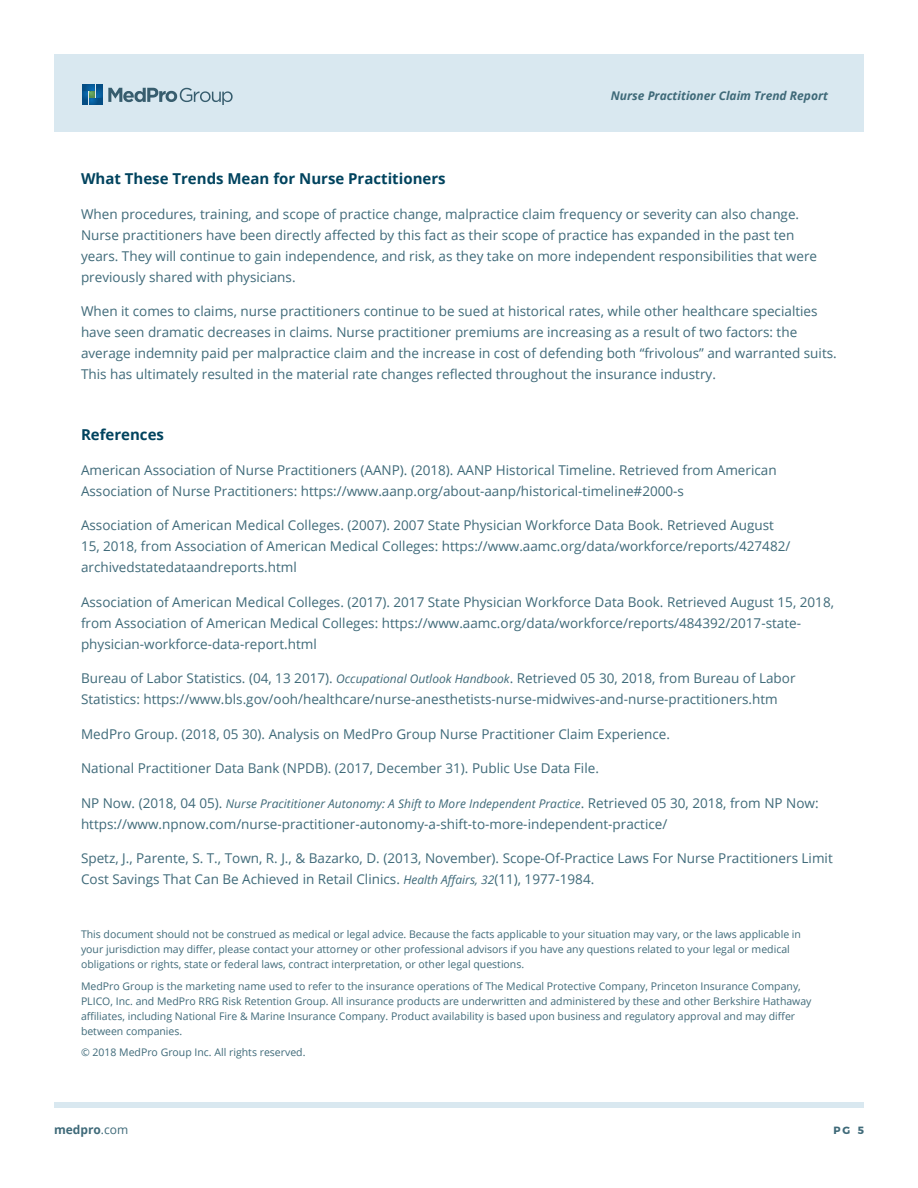
<style>
.page{position:relative;width:918px;height:1188px;background:#fff}
.page>*{position:absolute;margin:0;border:0;box-sizing:border-box;transform-origin:0 0}
.t1{font:700 15px "Open Sans";color:#00435e}
.t2{font:13.5px/21px "Open Sans";color:#3f6a79}
.t3{font:italic 12px "Open Sans";color:#3f6a79}
.t4{font:italic 700 12px "Open Sans";color:#3f6a79}
.t5{font:700 12px "Open Sans";color:#3f6a79}
.t6{font:10.5px/15px "Open Sans";color:#3f6a79}
.t7{font:700 10.5px "Montserrat";color:#3f6a79}
.s1{font-style:italic;font-size:12px}
.s2{font-style:normal;font-size:13.5px}
.s3{font-weight:400}
</style>
<div class="page">
<div style="left:54px;top:1102px;width:810px;height:5px;background:#d9e8f0"></div>
<div style="left:54px;top:54px;width:810px;height:78px;background:#d9e8f0"></div>
<svg style="left:108px;top:88px;width:125px;height:17px"></svg>
<svg style="left:82px;top:84px;width:20px;height:20px"></svg>
<p class="t4" style="left:611px;top:87px;width:219px">Nurse Practitioner Claim Trend Report</p>
<p class="t1" style="left:81px;top:168px;width:366px">What These Trends Mean for Nurse Practitioners</p>
<p class="t2" style="left:81px;top:203px;width:738px">When procedures, training, and scope of practice change, malpractice claim frequency or severity can also change.<br>Nurse practitioners have been directly affected by this fact as their scope of practice has expanded in the past ten years. They will continue to gain independence, and risk, as they take on more independent responsibilities that were previously shared with physicians.</p>
<p class="t2" style="left:81px;top:301px;width:757px">When it comes to claims, nurse practitioners continue to be sued at historical rates, while other healthcare specialties have seen dramatic decreases in claims. Nurse practitioner premiums are increasing as a result of two factors: the average indemnity paid per malpractice claim and the increase in cost of defending both “frivolous” and warranted suits.<br>This has ultimately resulted in the material rate changes reflected throughout the insurance industry.</p>
<p class="t1" style="left:81px;top:424px;width:84px">References</p>
<p class="t2" style="left:81px;top:459px;width:697px">American Association of Nurse Practitioners (AANP). (2018). AANP Historical Timeline. Retrieved from American<br>Association of Nurse Practitioners: https://www.aanp.org/about-aanp/historical-timeline#2000-s</p>
<p class="t2" style="left:81px;top:514px;width:711px">Association of American Medical Colleges. (2007). 2007 State Physician Workforce Data Book. Retrieved August<br>15, 2018, from Association of American Medical Colleges: https://www.aamc.org/data/workforce/reports/427482/ archivedstatedataandreports.html</p>
<p class="t2" style="left:81px;top:591px;width:755px">Association of American Medical Colleges. (2017). 2017 State Physician Workforce Data Book. Retrieved August 15, 2018, from Association of American Medical Colleges: https://www.aamc.org/data/workforce/reports/484392/2017-state&shy;physician-workforce-data-report.html</p>
<p class="t2" style="left:81px;top:667px;width:716px">Bureau of Labor Statistics. (04, 13 2017). <span class="s1">Occupational Outlook Handbook</span>. Retrieved 05 30, 2018, from Bureau of Labor<br>Statistics: https://www.bls.gov/ooh/healthcare/nurse-anesthetists-nurse-midwives-and-nurse-practitioners.htm</p>
<p class="t2" style="left:81px;top:723px;width:591px">MedPro Group. (2018, 05 30). Analysis on MedPro Group Nurse Practitioner Claim Experience.</p>
<p class="t2" style="left:81px;top:757px;width:519px">National Practitioner Data Bank (NPDB). (2017, December 31). Public Use Data File.</p>
<p class="t3" style="left:81px;top:795px;width:739px"><span class="s2">NP Now. (2018, 04 05).</span> Nurse Pracititioner Autonomy: A Shift to More Independent Practice<span class="s2">. Retrieved 05 30, 2018, from NP Now:</span></p>
<p class="t2" style="left:81px;top:813px;width:588px">https://www.npnow.com/nurse-practitioner-autonomy-a-shift-to-more-independent-practice/</p>
<p class="t2" style="left:81px;top:847px;width:753px">Spetz, J., Parente, S. T., Town, R. J., &amp; Bazarko, D. (2013, November). Scope-Of-Practice Laws For Nurse Practitioners Limit<br>Cost Savings That Can Be Achieved in Retail Clinics. <span class="s1">Health Affairs, 32</span>(11), 1977-1984.</p>
<p class="t6" style="left:81px;top:926px;width:722px">This document should not be construed as medical or legal advice. Because the facts applicable to your situation may vary, or the laws applicable in your jurisdiction may differ, please contact your attorney or other professional advisors if you have any questions related to your legal or medical obligations or rights, state or federal laws, contract interpretation, or other legal questions.</p>
<p class="t6" style="left:81px;top:978px;width:732px">MedPro Group is the marketing name used to refer to the insurance operations of The Medical Protective Company, Princeton Insurance Company, PLICO, Inc. and MedPro RRG Risk Retention Group. All insurance products are underwritten and administered by these and other Berkshire Hathaway affiliates, including National Fire &amp; Marine Insurance Company. Product availability is based upon business and regulatory approval and may differ between companies.</p>
<p class="t6" style="left:81px;top:1045px;width:226px">© 2018 MedPro Group Inc. All rights reserved.</p>
<p class="t5" style="left:54px;top:1121px;width:76px">medpro<span class="s3">.com</span></p>
<p class="t7" style="left:833px;top:1122px;width:32px">PG 5</p>
</div>
